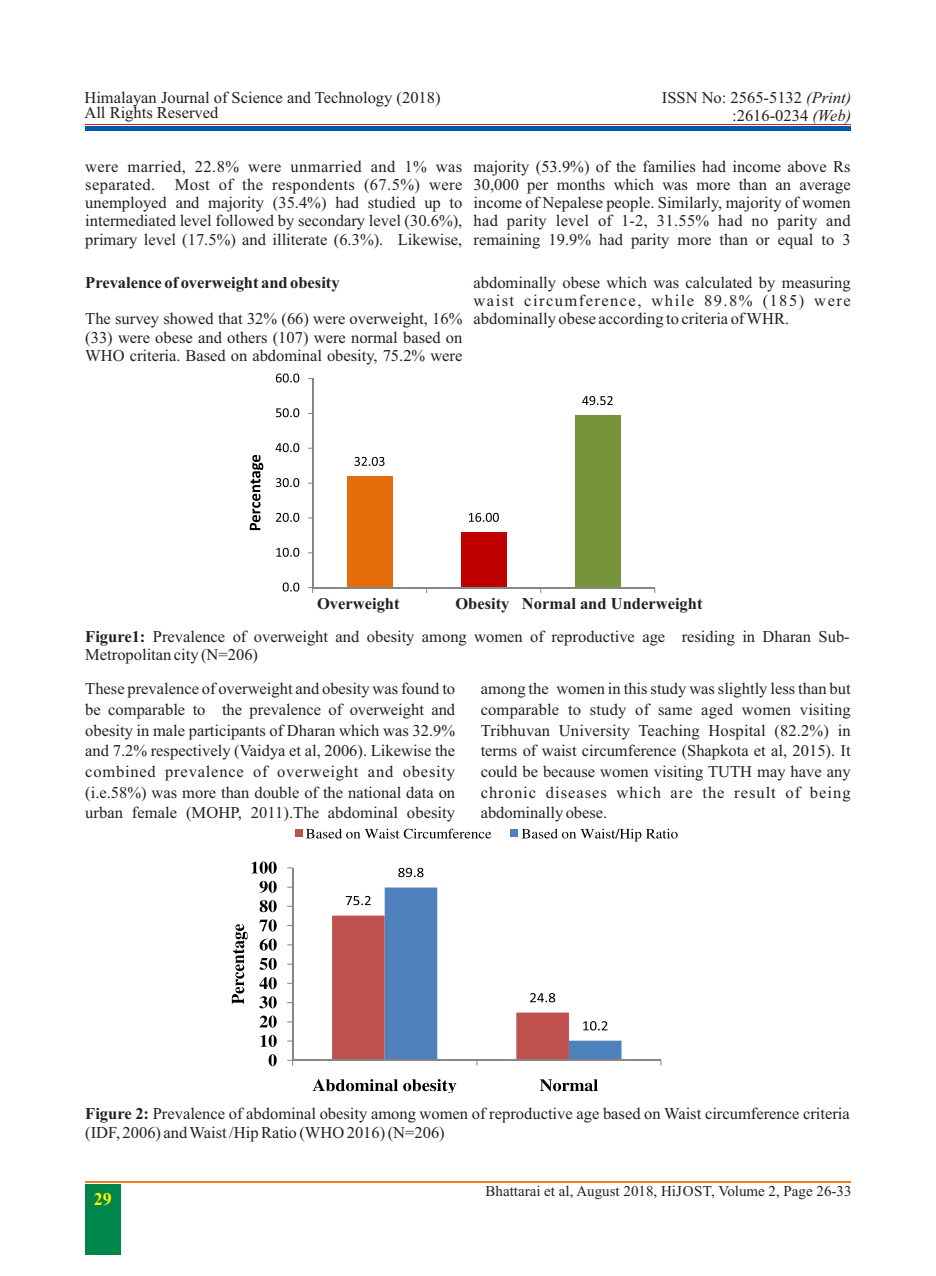
<style>
.page{position:relative;width:936px;height:1276px;background:#fff}
.page>*{position:absolute;margin:0;border:0;box-sizing:border-box;transform-origin:0 0}
.t1{font:700 18px "Times New Roman";color:#fff200}
.t2{font:16.5px/18.3px "Times New Roman";color:#231f20;text-align:justify}
.t3{font:700 16.5px "Times New Roman";color:#231f20}
.t4{font:15px "Times New Roman";color:#231f20}
.s1{font-style:italic}
.s2{font-weight:700}
</style>
<div class="page">
<hr style="left:85px;top:1181px;width:765px;height:1px;background:#f5821f">
<div style="left:461px;top:532px;width:45px;height:55px;background:#c00000"></div>
<div style="left:575px;top:415px;width:45px;height:172px;background:#77933c"></div>
<div style="left:347px;top:476px;width:45px;height:111px;background:#e46c0a"></div>
<hr style="left:312px;top:378px;width:1px;height:209px;background:#868686">
<hr style="left:312px;top:587px;width:342px;height:1px;background:#868686">
<svg style="left:308px;top:587px;width:5px;height:6px"></svg>
<svg style="left:354px;top:457px;width:30px;height:9px"></svg>
<svg style="left:469px;top:513px;width:30px;height:9px"></svg>
<svg style="left:582px;top:396px;width:30px;height:9px"></svg>
<svg style="left:283px;top:582px;width:16px;height:9px"></svg>
<svg style="left:276px;top:548px;width:23px;height:9px"></svg>
<svg style="left:276px;top:513px;width:23px;height:9px"></svg>
<svg style="left:276px;top:478px;width:23px;height:9px"></svg>
<svg style="left:275px;top:443px;width:24px;height:9px"></svg>
<svg style="left:276px;top:408px;width:23px;height:9px"></svg>
<svg style="left:276px;top:373px;width:23px;height:9px"></svg>
<svg style="left:250px;top:455px;width:13px;height:75px"></svg>
<hr style="left:292px;top:868px;width:1px;height:192px;background:#868686">
<hr style="left:292px;top:1059px;width:369px;height:2px;background:#868686">
<svg style="left:287px;top:1059px;width:6px;height:6px"></svg>
<svg style="left:398px;top:868px;width:25px;height:9px"></svg>
<svg style="left:332px;top:887px;width:289px;height:178px"></svg>
<svg style="left:268px;top:1054px;width:9px;height:12px"></svg>
<svg style="left:260px;top:1035px;width:17px;height:12px"></svg>
<svg style="left:259px;top:1015px;width:18px;height:12px"></svg>
<svg style="left:259px;top:996px;width:18px;height:12px"></svg>
<svg style="left:259px;top:977px;width:18px;height:12px"></svg>
<svg style="left:259px;top:958px;width:18px;height:12px"></svg>
<svg style="left:259px;top:938px;width:18px;height:12px"></svg>
<svg style="left:259px;top:919px;width:18px;height:12px"></svg>
<svg style="left:259px;top:900px;width:18px;height:12px"></svg>
<svg style="left:259px;top:881px;width:18px;height:12px"></svg>
<svg style="left:251px;top:861px;width:26px;height:12px"></svg>
<svg style="left:312px;top:1079px;width:144px;height:14px"></svg>
<svg style="left:540px;top:1079px;width:58px;height:12px"></svg>
<svg style="left:232px;top:924px;width:16px;height:80px"></svg>
<div style="left:295px;top:829px;width:7px;height:8px;background:#c0504d"></div>
<svg style="left:306px;top:828px;width:185px;height:10px"></svg>
<div style="left:510px;top:829px;width:8px;height:8px;background:#4f81bd"></div>
<svg style="left:521px;top:828px;width:156px;height:13px"></svg>
<hr style="left:85px;top:127px;width:765px;height:4px;background:#005aaa">
<hr style="left:85px;top:125px;width:765px;height:1px;background:#ed1c24">
<div style="left:85px;top:1184px;width:36px;height:70px;background:#00854a"></div>
<hr style="left:85px;top:1182px;width:765px;height:1px;background:#f5821f">
<p class="t2" style="left:84px;top:91px;width:357px;line-height:15.9px">Himalayan Journal of Science and Technology (2018)<br>All Rights Reserved</p>
<p class="t2" style="left:661px;top:89px;width:191px;text-align:right">ISSN No: 2565-5132 <span class="s1">(Print) </span>:2616-0234 <span class="s1">(Web)</span></p>
<p class="t2" style="left:85px;top:158px;width:378px">were married, 22.8% were unmarried and 1% was separated. Most of the respondents (67.5%) were unemployed and majority (35.4%) had studied up to intermediated level followed by secondary level (30.6%), primary level (17.5%) and illiterate (6.3%). Likewise,</p>
<p class="t2" style="left:473px;top:158px;width:378px">majority (53.9%) of the families had income above Rs 30,000 per months which was more than an average income of Nepalese people. Similarly, majority of women had parity level of 1-2, 31.55% had no parity and remaining 19.9% had parity more than or equal to 3</p>
<p class="t3" style="left:85px;top:276px;width:256px">Prevalence of overweight and obesity</p>
<p class="t2" style="left:85px;top:311px;width:378px">The survey showed that 32% (66) were overweight, 16% (33) were obese and others (107) were normal based on WHO criteria. Based on abdominal obesity, 75.2% were</p>
<p class="t2" style="left:473px;top:275px;width:378px">abdominally obese which was calculated by measuring waist circumference, while 89.8% (185) were abdominally obese according to criteria of WHR.</p>
<p class="t3" style="left:317px;top:598px;width:84px">Overweight</p>
<p class="t3" style="left:455px;top:598px;width:249px">Obesity Normal and Underweight</p>
<p class="t2" style="left:85px;top:628px;width:766px"><span class="s2">Figure1:</span> Prevalence of overweight and obesity among women of reproductive age residing in Dharan Sub-<br>Metropolitan city (N=206)</p>
<p class="t2" style="left:85px;top:680px;width:371px;line-height:20.7px">These prevalence of overweight and obesity was found to be comparable to the prevalence of overweight and obesity in male participants of Dharan which was 32.9% and 7.2% respectively (Vaidya et al, 2006). Likewise the combined prevalence of overweight and obesity (i.e.58%) was more than double of the national data on urban female (MOHP, 2011).The abdominal obesity</p>
<p class="t2" style="left:480px;top:680px;width:371px;line-height:20.7px">among the women in this study was slightly less than but comparable to study of same aged women visiting Tribhuvan University Teaching Hospital (82.2%) in terms of waist circumference (Shapkota et al, 2015). It could be because women visiting TUTH may have any chronic diseases which are the result of being abdominally obese.</p>
<p class="t2" style="left:85px;top:1106px;width:766px"><span class="s2">Figure 2:</span> Prevalence of abdominal obesity among women of reproductive age based on Waist circumference criteria (IDF, 2006) and Waist /Hip Ratio (WHO 2016) (N=206)</p>
<p class="t1" style="left:94px;top:1192px;width:19px">29</p>
<p class="t4" style="left:485px;top:1185px;width:367px">Bhattarai et al, August 2018, HiJOST, Volume 2, Page 26-33</p>
</div>
